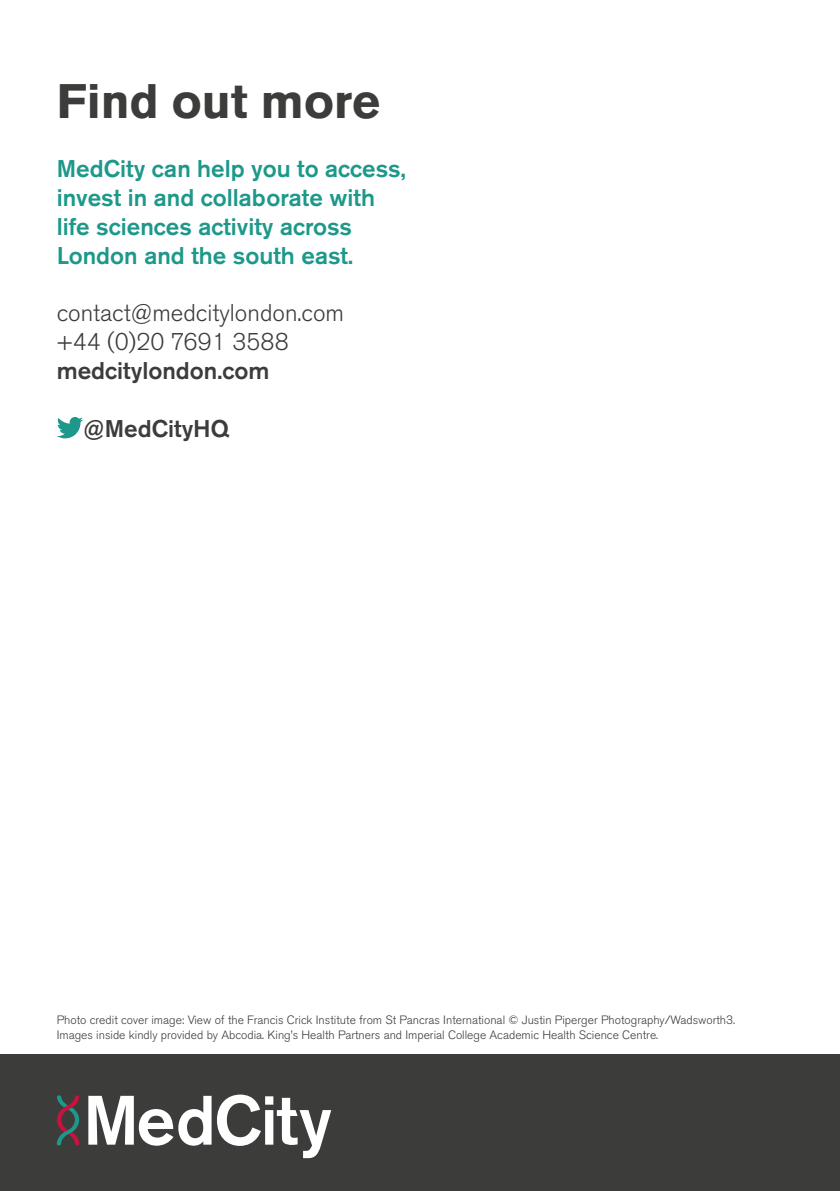
<style>
.page{position:relative;width:840px;height:1191px;background:#fff}
.page>*{position:absolute;margin:0;border:0;box-sizing:border-box;transform-origin:0 0}
.t1{font:700 48px "Akzidenz Grotesk BE";color:#3c3c3b}
.t2{font:500 24px/28.8px "Akzidenz Grotesk BE";color:#1d988a}
.t3{font:300 24px/28.8px "Akzidenz Grotesk BE";color:#3c3c3b}
.t4{font:500 24px "Akzidenz Grotesk BE";color:#3c3c3b}
.t5{font:300 12px/14.4px "Akzidenz Grotesk BE";color:#3c3c3b}
</style>
<div class="page">
<svg style="left:57px;top:417px;width:26px;height:21px"></svg>
<div style="left:0;top:1054px;width:839px;height:137px;background:#3c3c3b"></div>
<svg style="left:57px;top:1095px;width:22px;height:50px"></svg>
<svg style="left:88px;top:1095px;width:123px;height:50px"></svg>
<svg style="left:217px;top:1094px;width:114px;height:64px"></svg>
<h1 class="t1" style="left:57px;top:74px;width:324px">Find out more</h1>
<h2 class="t2" style="left:57px;top:154px;width:350px">MedCity can help you to access, invest in and collaborate with life sciences activity across<br>London and the south east.</h2>
<h2 class="t3" style="left:57px;top:299px;width:289px">contact@medcitylondon.com +44 (0)20 7691 3588</h2>
<h2 class="t4" style="left:57px;top:356px;width:214px">medcitylondon.com</h2>
<h2 class="t4" style="left:83px;top:413px;width:147px">@MedCityHQ</h2>
<p class="t5" style="left:57px;top:1013px;width:679px">Photo credit cover image: View of the Francis Crick Institute from St Pancras International © Justin Piperger Photography/Wadsworth3.<br>Images inside kindly provided by Abcodia. King’s Health Partners and Imperial College Academic Health Science Centre.</p>
</div>
